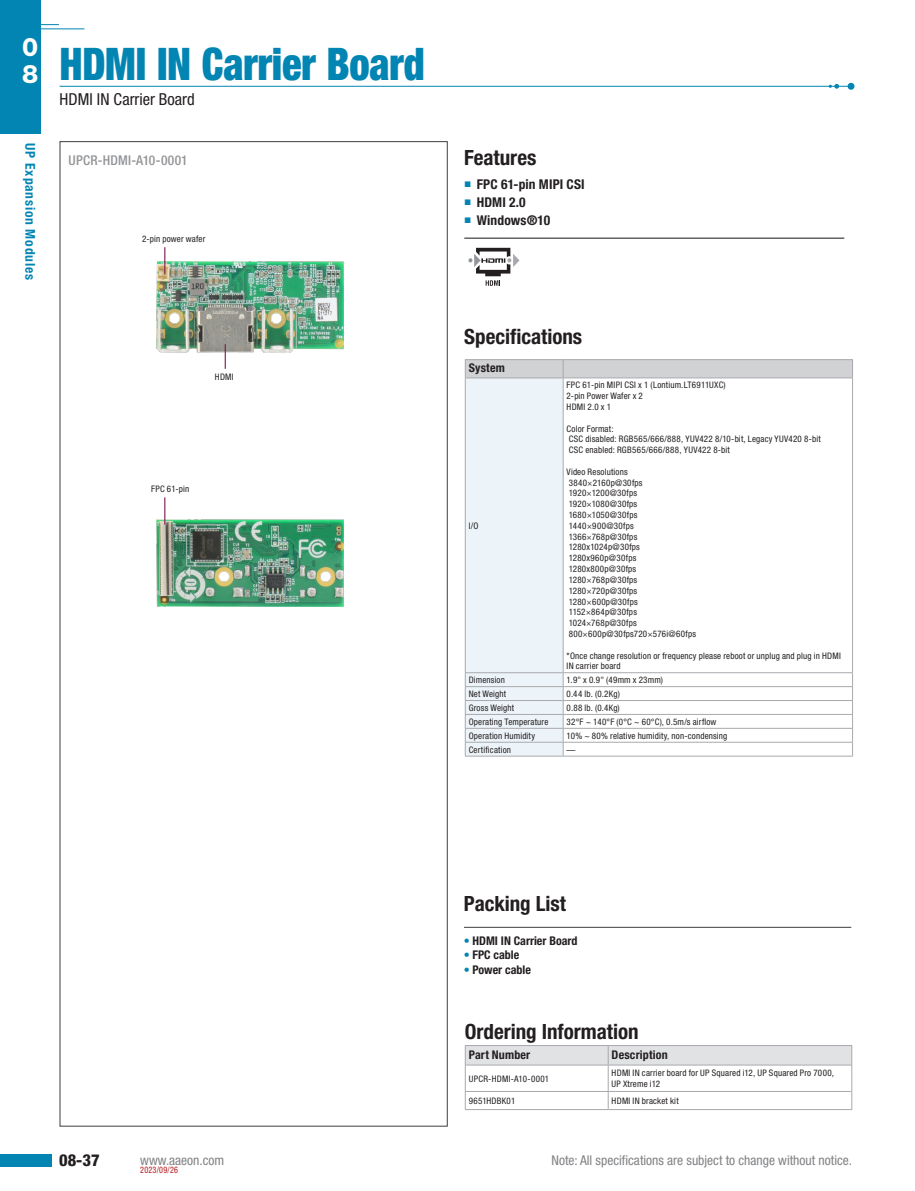
<style>
.page{position:relative;width:915px;height:1191px;background:#fff}
.page>*{position:absolute;margin:0;border:0;box-sizing:border-box;transform-origin:0 0}
.Product_Name-Odd{font:900 condensed 45px "Helvetica Neue";letter-spacing:-.005em;color:#0285b3;scale:.9 1}
.t1{font:800 25.5px/27px "Helvetica Neue";color:#fffefa}
.Spec-Title-01{font:700 condensed 21px "Helvetica Neue";color:#231f20}
.Product_Description-Odd{font:condensed 16.5px "Helvetica Neue";letter-spacing:.005em;color:#231f20}
.t2{font:800 condensed 16.5px "Helvetica Neue";color:#231f20}
.t3{font:condensed 13.5px "Helvetica Neue";color:#808285}
.t4{font:700 condensed 13.5px "Helvetica Neue";letter-spacing:.01em;color:#231f20}
.t5{font:700 condensed 13.5px "Helvetica Neue";letter-spacing:.06em;color:#0285b3}
.Images-Tag-01{font:500 condensed 13.5px "Helvetica Neue";letter-spacing:.015em;color:#939598}
.Spec-TD-Title-Bold{font:700 condensed 12px "Helvetica Neue";color:#231f20}
.Spec-TD-TXT{font:condensed 9px/10.8px "Helvetica Neue";letter-spacing:.02em;color:#231f20}
.Spec-TD-TXT-2{font:condensed 9px "Helvetica Neue";letter-spacing:.04em;color:#231f20}
.Product_Name-Odd-2{font:condensed 9px "Helvetica Neue";letter-spacing:.03em;color:#b4181d;scale:.9 1}
.s1{color:#0285b3}
</style>
<div class="page">
<div style="left:0;top:0;width:41px;height:133px;background:#0285b3"></div>
<div style="left:0;top:1153px;width:52px;height:13px;background:#0285b3"></div>
<hr style="left:60px;top:86px;width:791px;height:1px;background:#0285b3">
<hr style="left:41px;top:28px;width:43px;height:1px;background:#0285b3">
<svg style="left:41px;top:24px;width:18px;height:1px"></svg>
<div style="left:847px;top:83px;width:7px;height:7px;background:#0285b3;border-radius:50%"></div>
<svg style="left:828px;top:84px;width:10px;height:5px"></svg>
<hr style="left:562px;top:359px;width:290px;height:1px;background:#a8a9ad">
<hr style="left:464px;top:359px;width:98px;height:1px;background:#a8a9ad">
<svg style="left:464px;top:360px;width:388px;height:395px"></svg>
<hr style="left:464px;top:686px;width:98px;height:1px;background:#a8a9ad">
<hr style="left:464px;top:700px;width:98px;height:1px;background:#a8a9ad">
<hr style="left:562px;top:755px;width:290px;height:1px;background:#a8a9ad">
<hr style="left:464px;top:755px;width:98px;height:1px;background:#a8a9ad">
<hr style="left:464px;top:927px;width:387px;height:1px;background:#3e3e3f">
<hr style="left:464px;top:1109px;width:144px;height:1px;background:#a8a9ad">
<hr style="left:608px;top:1109px;width:243px;height:1px;background:#a8a9ad">
<svg style="left:464px;top:1045px;width:388px;height:64px"></svg>
<hr style="left:608px;top:1045px;width:243px;height:1px;background:#a8a9ad">
<hr style="left:465px;top:1064px;width:143px;height:1px;background:#a8a9ad">
<hr style="left:608px;top:1064px;width:243px;height:1px;background:#a8a9ad">
<hr style="left:464px;top:238px;width:380px;height:1px;background:#231f20">
<img style="left:156px;top:262px;width:187px;height:90px">
<img style="left:157px;top:520px;width:186px;height:86px">
<svg style="left:225px;top:344px;width:1px;height:25px"></svg>
<svg style="left:164px;top:247px;width:1px;height:27px"></svg>
<svg style="left:164px;top:497px;width:1px;height:27px"></svg>
<svg style="left:468px;top:248px;width:51px;height:38px"></svg>
<h2 class="t1" style="left:22px;top:33px;width:18px">0<br>8</h2>
<h3 class="t5" style="left:38px;top:143px;width:138px;rotate:90deg">UP Expansion Modules</h3>
<p class="Product_Name-Odd" style="left:59px;top:36px;width:407px">HDMI IN Carrier Board</p>
<p class="Product_Description-Odd" style="left:59px;top:90px;width:137px">HDMI IN Carrier Board</p>
<p class="Images-Tag-01" style="left:68px;top:152px;width:121px">UPCR-HDMI-A10-0001</p>
<p class="Spec-TD-TXT" style="left:142px;top:233px;width:65px">2-pin power wafer</p>
<p class="Spec-TD-TXT" style="left:215px;top:371px;width:20px">HDMI</p>
<p class="Spec-TD-TXT" style="left:151px;top:483px;width:40px">FPC 61-pin</p>
<h3 class="Spec-Title-01" style="left:464px;top:145px;width:74px">Features</h3>
<p class="t4" style="left:464px;top:176px;width:122px"><sup>■</sup> FPC 61-pin MIPI CSI</p>
<p class="t4" style="left:464px;top:194px;width:63px"><sup>■</sup> HDMI 2.0</p>
<p class="t4" style="left:464px;top:212px;width:88px"><sup>■</sup> Windows®10</p>
<p class="Spec-Title-01" style="left:464px;top:323px;width:119px">Specifications</p>
<p class="Spec-TD-Title-Bold" style="left:468px;top:361px;width:38px">System</p>
<p class="Spec-TD-TXT" style="left:468px;top:520px;width:11px">I/O</p>
<p class="Spec-TD-TXT" style="left:566px;top:380px;width:161px">FPC 61-pin MIPI CSI x 1 (Lontium.LT6911UXC)</p>
<p class="Spec-TD-TXT" style="left:566px;top:390px;width:78px">2-pin Power Wafer x 2</p>
<p class="Spec-TD-TXT" style="left:566px;top:401px;width:46px">HDMI 2.0 x 1</p>
<p class="Spec-TD-TXT" style="left:566px;top:423px;width:48px">Color Format:</p>
<p class="Spec-TD-TXT" style="left:568px;top:434px;width:253px">CSC disabled: RGB565/666/888, YUV422 8/10-bit, Legacy YUV420 8-bit</p>
<p class="Spec-TD-TXT" style="left:568px;top:444px;width:163px">CSC enabled: RGB565/666/888, YUV422 8-bit</p>
<p class="Spec-TD-TXT" style="left:566px;top:466px;width:63px">Video Resolutions</p>
<p class="Spec-TD-TXT" style="left:568px;top:477px;width:75px">3840×2160p@30fps</p>
<p class="Spec-TD-TXT" style="left:568px;top:488px;width:70px">1920×1200@30fps</p>
<p class="Spec-TD-TXT" style="left:568px;top:498px;width:70px">1920×1080@30fps</p>
<p class="Spec-TD-TXT" style="left:568px;top:509px;width:70px">1680×1050@30fps</p>
<p class="Spec-TD-TXT-2" style="left:568px;top:520px;width:66px">1440×900@30fps</p>
<p class="Spec-TD-TXT" style="left:568px;top:531px;width:70px">1366×768p@30fps</p>
<p class="Spec-TD-TXT" style="left:568px;top:542px;width:73px">1280x1024p@30fps</p>
<p class="Spec-TD-TXT" style="left:568px;top:552px;width:69px">1280x960p@30fps</p>
<p class="Spec-TD-TXT" style="left:568px;top:563px;width:69px">1280x800p@30fps</p>
<p class="Spec-TD-TXT" style="left:568px;top:574px;width:70px">1280×768p@30fps</p>
<p class="Spec-TD-TXT" style="left:568px;top:585px;width:70px">1280×720p@30fps</p>
<p class="Spec-TD-TXT" style="left:568px;top:596px;width:71px">1280×600p@30fps</p>
<p class="Spec-TD-TXT" style="left:568px;top:606px;width:70px">1152×864p@30fps</p>
<p class="Spec-TD-TXT" style="left:568px;top:617px;width:70px">1024×768p@30fps</p>
<p class="Spec-TD-TXT" style="left:568px;top:628px;width:129px">800×600p@30fps720×576i@60fps</p>
<p class="Spec-TD-TXT" style="left:566px;top:650px;width:276px">*Once change resolution or frequency please reboot or unplug and plug in HDMI<br>IN carrier board</p>
<p class="Spec-TD-TXT" style="left:468px;top:674px;width:38px">Dimension</p>
<p class="Spec-TD-TXT" style="left:566px;top:674px;width:98px">1.9" x 0.9" (49mm x 23mm)</p>
<p class="Spec-TD-TXT" style="left:468px;top:688px;width:39px">Net Weight</p>
<p class="Spec-TD-TXT" style="left:566px;top:688px;width:55px">0.44 lb. (0.2Kg)</p>
<p class="Spec-TD-TXT" style="left:468px;top:702px;width:47px">Gross Weight</p>
<p class="Spec-TD-TXT" style="left:566px;top:702px;width:55px">0.88 lb. (0.4Kg)</p>
<p class="Spec-TD-TXT" style="left:468px;top:716px;width:81px">Operating Temperature</p>
<p class="Spec-TD-TXT" style="left:566px;top:716px;width:151px">32°F ~ 140°F (0°C ~ 60°C), 0.5m/s airflow</p>
<p class="Spec-TD-TXT" style="left:468px;top:730px;width:68px">Operation Humidity</p>
<p class="Spec-TD-TXT" style="left:566px;top:730px;width:162px">10% ~ 80% relative humidity, non-condensing</p>
<p class="Spec-TD-TXT" style="left:468px;top:744px;width:44px">Certification</p>
<p class="Spec-TD-TXT" style="left:566px;top:744px;width:10px">—</p>
<h3 class="t2" style="left:59px;top:1150px;width:42px">08-37</h3>
<p class="Spec-Title-01" style="left:464px;top:891px;width:104px">Packing List</p>
<p class="Spec-TD-Title-Bold" style="left:464px;top:933px;width:115px"><span class="s1">•</span> HDMI IN Carrier Board</p>
<p class="Spec-TD-Title-Bold" style="left:464px;top:947px;width:57px"><span class="s1">•</span> FPC cable</p>
<p class="Spec-TD-Title-Bold" style="left:464px;top:962px;width:68px"><span class="s1">•</span> Power cable</p>
<p class="Spec-Title-01" style="left:464px;top:1018px;width:175px">Ordering Information</p>
<p class="Spec-TD-Title-Bold" style="left:468px;top:1047px;width:63px">Part Number</p>
<p class="Spec-TD-Title-Bold" style="left:611px;top:1047px;width:58px">Description</p>
<p class="Spec-TD-TXT" style="left:468px;top:1073px;width:82px">UPCR-HDMI-A10-0001</p>
<p class="Spec-TD-TXT" style="left:611px;top:1067px;width:224px">HDMI IN carrier board for UP Squared i12, UP Squared Pro 7000,<br>UP Xtreme i12</p>
<p class="Spec-TD-TXT" style="left:468px;top:1095px;width:48px">9651HDBK01</p>
<p class="Spec-TD-TXT" style="left:611px;top:1095px;width:69px">HDMI IN bracket kit</p>
<h3 class="t3" style="left:140px;top:1152px;width:85px">www.aaeon.com</h3>
<h3 class="t3" style="left:551px;top:1152px;width:302px">Note: All specifications are subject to change without notice.</h3>
<p class="Product_Name-Odd-2" style="left:140px;top:1164px;width:44px">2023/09/26</p>
</div>
